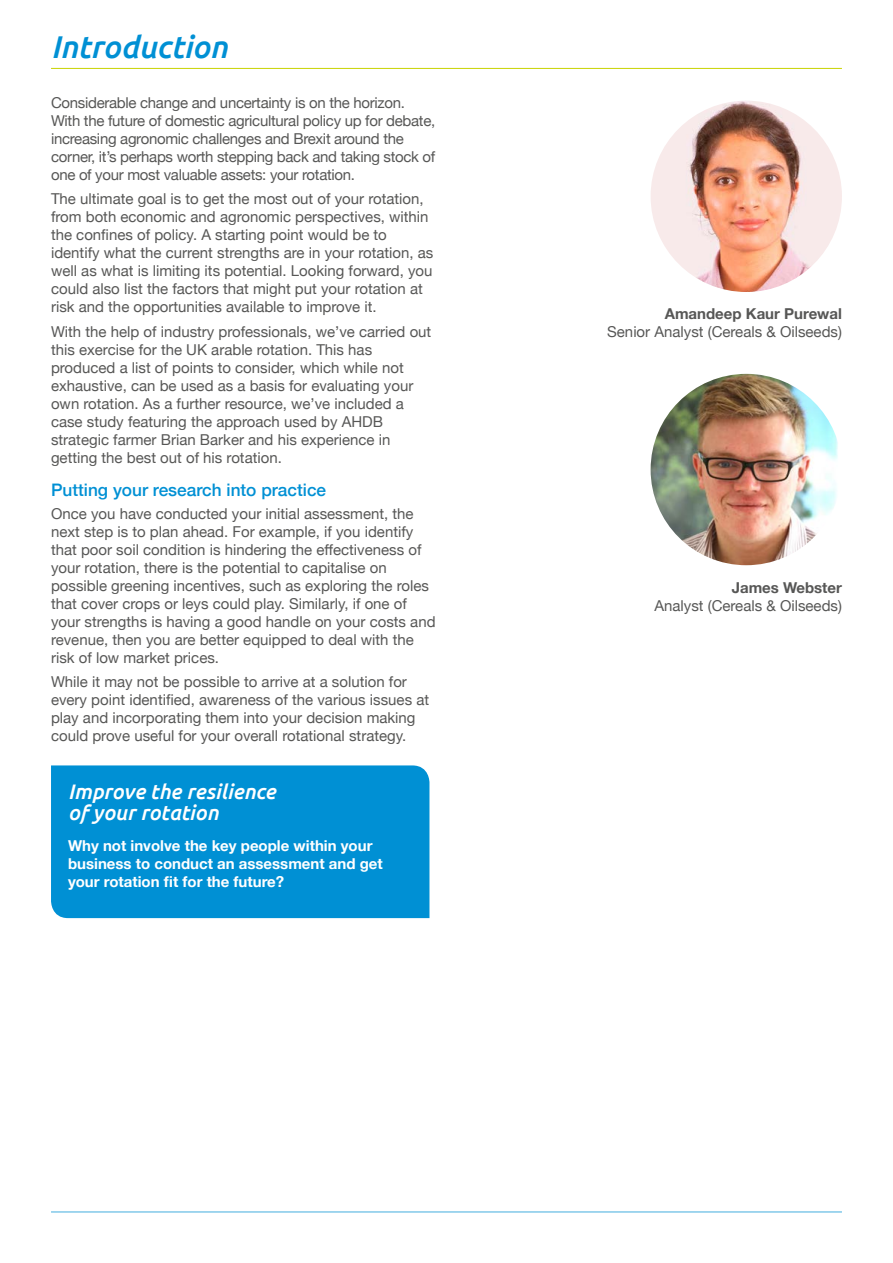
<style>
.page{position:relative;width:893px;height:1263px;background:#fff}
.page>*{position:absolute;margin:0;border:0;box-sizing:border-box;transform-origin:0 0}
.SUB_TITLE{font:italic 500 31.5px "Ubuntu";color:#0090d4}
.PULLOUT_HEADING{font:italic 500 21px/21px "Ubuntu";color:#fff}
.BLUE_SUB_HEADING_1{font:500 17.25px "Helvetica Neue";color:#0090d4}
.MAIN_BODY{font:15px/18px "Helvetica Neue";color:#575756}
.MAIN_BODY-2{font:15px/18px "Helvetica Neue";letter-spacing:-.02em;color:#575756}
.WHITE_PULLOUTS_BOLD{font:700 15px/18px "Helvetica Neue";color:#fff}
.MAIN_BODY_BOLD{font:700 15px "Helvetica Neue";color:#575756}
</style>
<div class="page">
<hr style="left:51px;top:1211px;width:791px;height:1px;background:#0090d4">
<div style="left:51px;top:765px;width:378px;height:153px;background:#0090d4"></div>
<img style="left:651px;top:101px;width:191px;height:191px;border-radius:96px">
<img style="left:651px;top:374px;width:191px;height:191px;border-radius:96px">
<hr style="left:51px;top:68px;width:791px;height:1px;background:#c8d300">
<p class="SUB_TITLE" style="left:51px;top:28px;width:178px">Introduction</p>
<p class="MAIN_BODY-2" style="left:51px;top:94px;width:386px">Considerable change and uncertainty is on the horizon.<br>With the future of domestic agricultural policy up for debate, increasing agronomic challenges and Brexit around the corner, it’s perhaps worth stepping back and taking stock of one of your most valuable assets: your rotation.</p>
<p class="MAIN_BODY" style="left:51px;top:191px;width:384px">The ultimate goal is to get the most out of your rotation, from both economic and agronomic perspectives, within the confines of policy. A starting point would be to identify what the current strengths are in your rotation, as well as what is limiting its potential. Looking forward, you could also list the factors that might put your rotation at risk and the opportunities available to improve it.</p>
<p class="MAIN_BODY" style="left:51px;top:323px;width:382px">With the help of industry professionals, we’ve carried out this exercise for the UK arable rotation. This has produced a list of points to consider, which while not exhaustive, can be used as a basis for evaluating your own rotation. As a further resource, we’ve included a case study featuring the approach used by AHDB strategic farmer Brian Barker and his experience in getting the best out of his rotation.</p>
<p class="BLUE_SUB_HEADING_1" style="left:51px;top:476px;width:277px">Putting your research into practice</p>
<p class="MAIN_BODY" style="left:51px;top:505px;width:386px">Once you have conducted your initial assessment, the next step is to plan ahead. For example, if you identify that poor soil condition is hindering the effectiveness of your rotation, there is the potential to capitalise on possible greening incentives, such as exploring the roles that cover crops or leys could play. Similarly, if one of your strengths is having a good handle on your costs and revenue, then you are better equipped to deal with the risk of low market prices.</p>
<p class="MAIN_BODY" style="left:51px;top:673px;width:380px">While it may not be possible to arrive at a solution for every point identified, awareness of the various issues at play and incorporating them into your decision making could prove useful for your overall rotational strategy.</p>
<p class="PULLOUT_HEADING" style="left:68px;top:780px;width:209px">Improve the resilience of your rotation</p>
<p class="WHITE_PULLOUTS_BOLD" style="left:68px;top:836px;width:316px">Why not involve the key people within your business to conduct an assessment and get your rotation fit for the future?</p>
<p class="MAIN_BODY_BOLD" style="left:665px;top:302px;width:179px">Amandeep Kaur Purewal</p>
<p class="MAIN_BODY" style="left:607px;top:324px;width:236px">Senior Analyst (Cereals &amp; Oilseeds)</p>
<p class="MAIN_BODY_BOLD" style="left:732px;top:575px;width:112px">James Webster</p>
<p class="MAIN_BODY" style="left:654px;top:597px;width:189px">Analyst (Cereals &amp; Oilseeds)</p>
</div>
